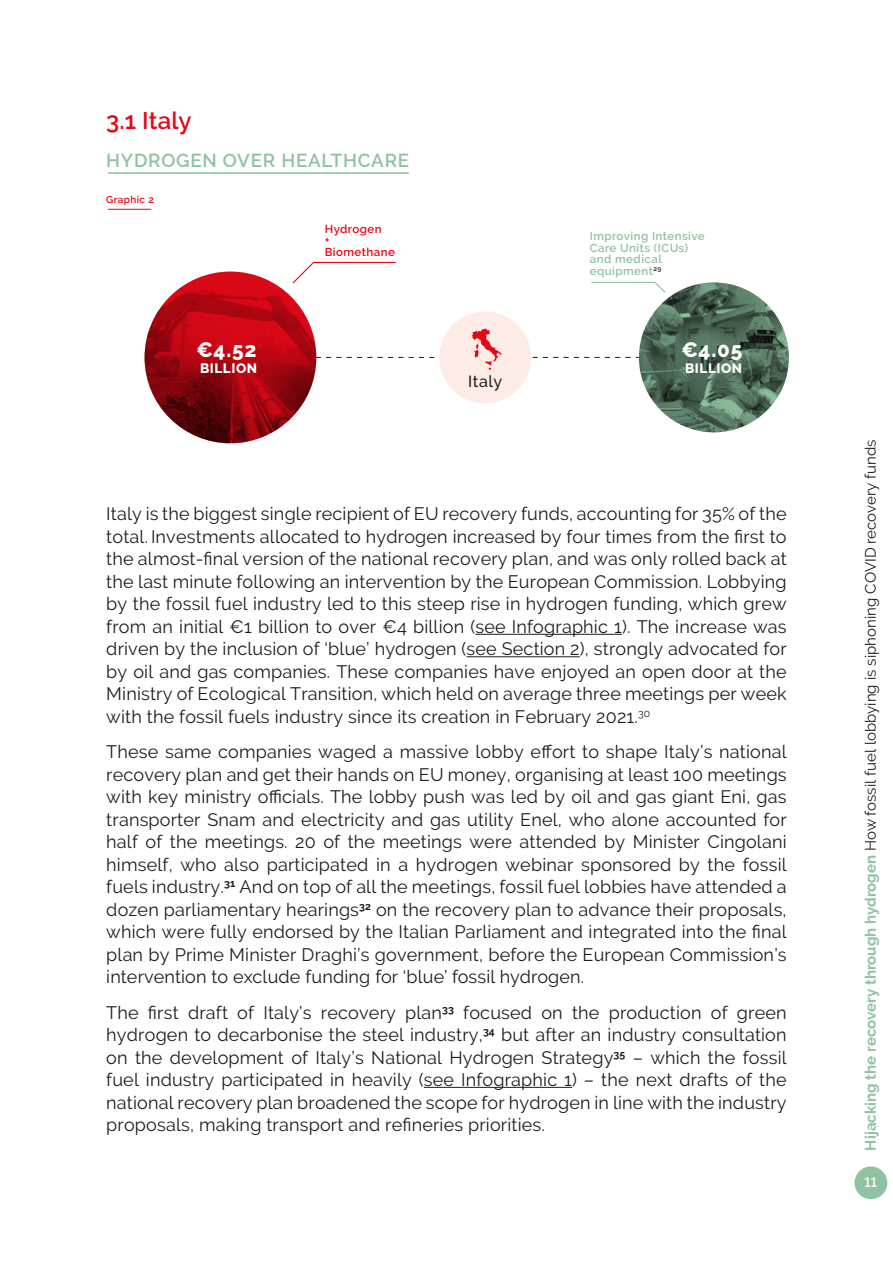
<style>
.page{position:relative;width:893px;height:1263px;background:#fff}
.page>*{position:absolute;margin:0;border:0;box-sizing:border-box;transform-origin:0 0}
.t1{font:600 24px "Raleway";letter-spacing:.005em;color:#e30917}
.t2{font:800 20.7px "Raleway";color:#fff}
.t3{font:600 18.75px "Raleway";letter-spacing:.04em;color:#8ec2a0}
.t4{font:18px/22.5px "Raleway";letter-spacing:.01em;color:#1d1d1b;text-align:justify}
.t5{font:500 16.05px "Raleway";letter-spacing:.035em;color:#1d1d1b}
.t6{font:15px "Raleway";letter-spacing:.005em;color:#1d1d1b}
.t7{font:800 13.5px "Raleway";letter-spacing:.04em;color:#fff}
.t8{font:600 13.5px "Raleway";color:#fff}
.t9{font:600 11.55px/11.6px "Raleway";letter-spacing:.04em;color:#8ec2a0}
.t10{font:600 11.55px/11.6px "Raleway";letter-spacing:.04em;color:#e30917}
.t11{font:600 9.9px "Raleway";letter-spacing:.04em;color:#e30917}
.s1{font-weight:700;color:#8ec2a0}
</style>
<div class="page">
<div style="left:854px;top:1166px;width:33px;height:33px;background:#8ec2a0;border-radius:50%"></div>
<hr style="left:475px;top:634px;width:147px;height:1px;background:#1d1d1b">
<hr style="left:466px;top:656px;width:114px;height:1px;background:#1d1d1b">
<hr style="left:424px;top:1087px;width:148px;height:1px;background:#1d1d1b">
<img style="left:640px;top:283px;width:149px;height:149px">
<img style="left:145px;top:272px;width:171px;height:171px">
<svg style="left:591px;top:281px;width:76px;height:13px"></svg>
<div style="left:439px;top:311px;width:93px;height:93px;background:#fdece5;border-radius:50%"></div>
<svg style="left:236px;top:329px;width:547px;height:41px"></svg>
<svg style="left:291px;top:261px;width:105px;height:24px"></svg>
<hr style="left:108px;top:172px;width:301px;height:2px;background:#8ec2a0">
<hr style="left:108px;top:209px;width:43px;height:1px;background:#e30917">
<h1 class="t1" style="left:106px;top:107px;width:87px">3.1 Italy</h1>
<p class="t3" style="left:106px;top:150px;width:304px">HYDROGEN OVER HEALTHCARE</p>
<p class="t11" style="left:106px;top:194px;width:49px">Graphic 2</p>
<p class="t2" style="left:197px;top:338px;width:62px">€4.52</p>
<p class="t7" style="left:200px;top:361px;width:59px">BILLION</p>
<p class="t10" style="left:325px;top:223px;width:72px">Hydrogen<br>+<br>Biomethane</p>
<p class="t9" style="left:590px;top:230px;width:116px">Improving Intensive<br>Care Units (ICUs) and medical equipment<sup>29</sup></p>
<p class="t5" style="left:468px;top:372px;width:36px">Italy</p>
<p class="t2" style="left:681px;top:338px;width:62px">€4.05</p>
<p class="t7" style="left:685px;top:361px;width:59px">BILLION</p>
<p class="t4" style="left:106px;top:503px;width:682px">Italy is the biggest single recipient of EU recovery funds, accounting for 35% of the total. Investments allocated to hydrogen increased by four times from the first to the almost-final version of the national recovery plan, and was only rolled back at the last minute following an intervention by the European Commission. Lobbying by the fossil fuel industry led to this steep rise in hydrogen funding, which grew from an initial €1 billion to over €4 billion (see Infographic 1). The increase was driven by the inclusion of ‘blue’ hydrogen (see Section 2), strongly advocated for by oil and gas companies. These companies have enjoyed an open door at the Ministry of Ecological Transition, which held on average three meetings per week with the fossil fuels industry since its creation in February 2021.<sup>30</sup></p>
<p class="t4" style="left:106px;top:740px;width:682px">These same companies waged a massive lobby effort to shape Italy’s national recovery plan and get their hands on EU money, organising at least 100 meetings with key ministry officials. The lobby push was led by oil and gas giant Eni, gas transporter Snam and electricity and gas utility Enel, who alone accounted for half of the meetings. 20 of the meetings were attended by Minister Cingolani himself, who also participated in a hydrogen webinar sponsored by the fossil fuels industry.<sup>31</sup> And on top of all the meetings, fossil fuel lobbies have attended a dozen parliamentary hearings<sup>32</sup> on the recovery plan to advance their proposals, which were fully endorsed by the Italian Parliament and integrated into the final plan by Prime Minister Draghi’s government, before the European Commission’s intervention to exclude funding for ‘blue’ fossil hydrogen.</p>
<p class="t4" style="left:106px;top:1001px;width:682px">The first draft of Italy’s recovery plan<sup>33</sup> focused on the production of green hydrogen to decarbonise the steel industry,<sup>34</sup> but after an industry consultation on the development of Italy’s National Hydrogen Strategy<sup>35</sup> – which the fossil fuel industry participated in heavily (see Infographic 1) – the next drafts of the national recovery plan broadened the scope for hydrogen in line with the industry proposals, making transport and refineries priorities.</p>
<p class="t6" style="left:862px;top:1150px;width:712px;rotate:-90deg"><span class="s1">Hijacking the recovery through hydrogen</span> How fossil fuel lobbying is siphoning COVID recovery funds</p>
<p class="t8" style="left:865px;top:1175px;width:14px">11</p>
</div>
